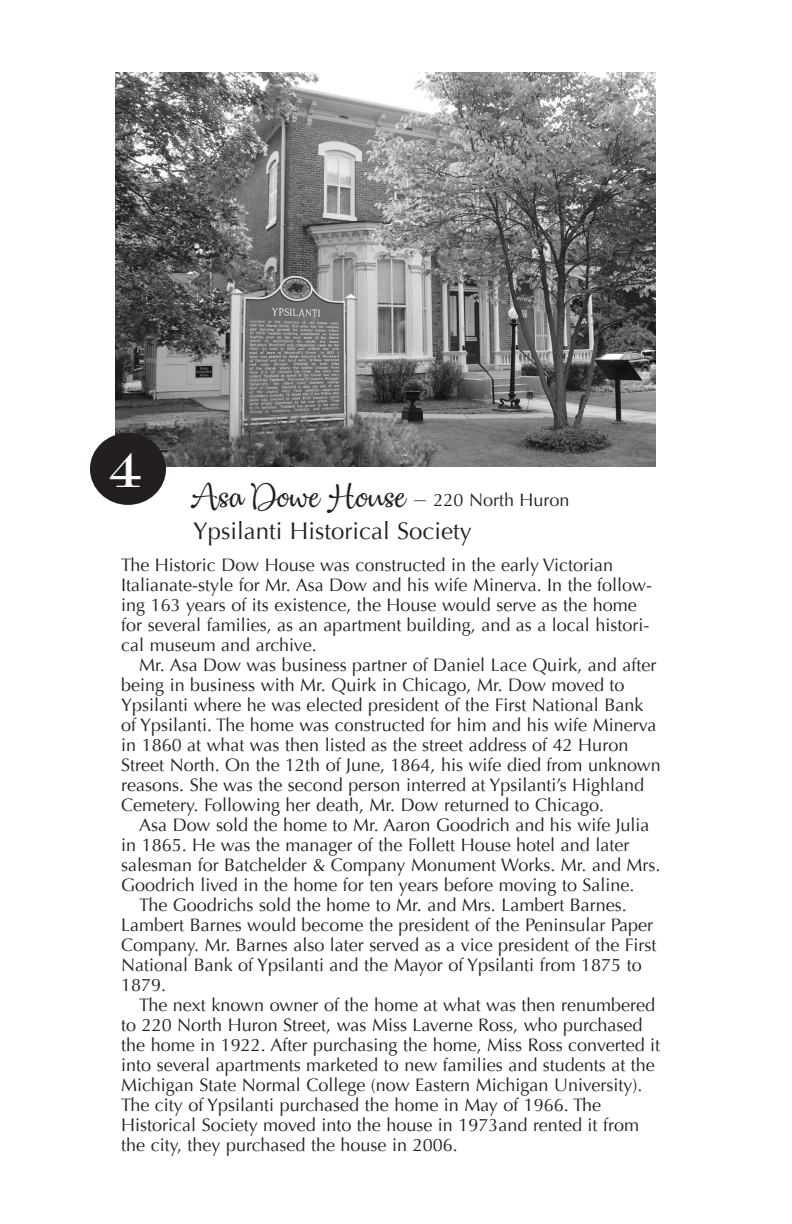
<style>
.page{position:relative;width:792px;height:1224px;background:#fff}
.page>*{position:absolute;margin:0;border:0;box-sizing:border-box;transform-origin:0 0}
.t1{font:48px "Engravers D Roma";color:#fff}
.t2{font:24px "Optima";color:#231f20}
.t3{font:18px/20px "Optima";color:#231f20}
.s1{font-family:"Dulcelin";font-size:32.2px}
.s2{font-family:"Dulcelin";font-size:32px}
.s3{font-size:24px}
</style>
<div class="page">
<img style="left:116px;top:72px;width:540px;height:395px">
<div style="left:90px;top:433px;width:76px;height:72px;background:#231f20;border-radius:50%"></div>
<p class="t1" style="left:109px;top:445px;width:36px">4</p>
<p class="t3" style="left:193px;top:490px;width:378px"><span class="s1">Asa</span> <span class="s2">Dowe House</span> <span class="s3">–</span> 220 North Huron</p>
<p class="t2" style="left:193px;top:517px;width:280px">Ypsilanti Historical Society</p>
<p class="t3" style="left:121px;top:555px;width:532px">The Historic Dow House was constructed in the early Victorian Italianate-style for Mr. Asa Dow and his wife Minerva. In the follow&shy;ing 163 years of its existence, the House would serve as the home for several families, as an apartment building, and as a local histori&shy;cal museum and archive.</p>
<p class="t3" style="left:121px;top:655px;width:541px;text-indent:18px">Mr. Asa Dow was business partner of Daniel Lace Quirk, and after being in business with Mr. Quirk in Chicago, Mr. Dow moved to Ypsilanti where he was elected president of the First National Bank of Ypsilanti. The home was constructed for him and his wife Minerva in 1860 at what was then listed as the street address of 42 Huron Street North. On the 12th of June, 1864, his wife died from unknown reasons. She was the second person interred at Ypsilanti’s Highland Cemetery. Following her death, Mr. Dow returned to Chicago.</p>
<p class="t3" style="left:121px;top:815px;width:541px;text-indent:18px">Asa Dow sold the home to Mr. Aaron Goodrich and his wife Julia in 1865. He was the manager of the Follett House hotel and later salesman for Batchelder &amp; Company Monument Works. Mr. and Mrs.<br>Goodrich lived in the home for ten years before moving to Saline.</p>
<p class="t3" style="left:121px;top:895px;width:537px;text-indent:18px">The Goodrichs sold the home to Mr. and Mrs. Lambert Barnes.<br>Lambert Barnes would become the president of the Peninsular Paper Company. Mr. Barnes also later served as a vice president of the First National Bank of Ypsilanti and the Mayor of Ypsilanti from 1875 to 1879.</p>
<p class="t3" style="left:121px;top:995px;width:541px;text-indent:18px">The next known owner of the home at what was then renumbered to 220 North Huron Street, was Miss Laverne Ross, who purchased the home in 1922. After purchasing the home, Miss Ross converted it into several apartments marketed to new families and students at the Michigan State Normal College (now Eastern Michigan University).<br>The city of Ypsilanti purchased the home in May of 1966. The Historical Society moved into the house in 1973and rented it from the city, they purchased the house in 2006.</p>
</div>
